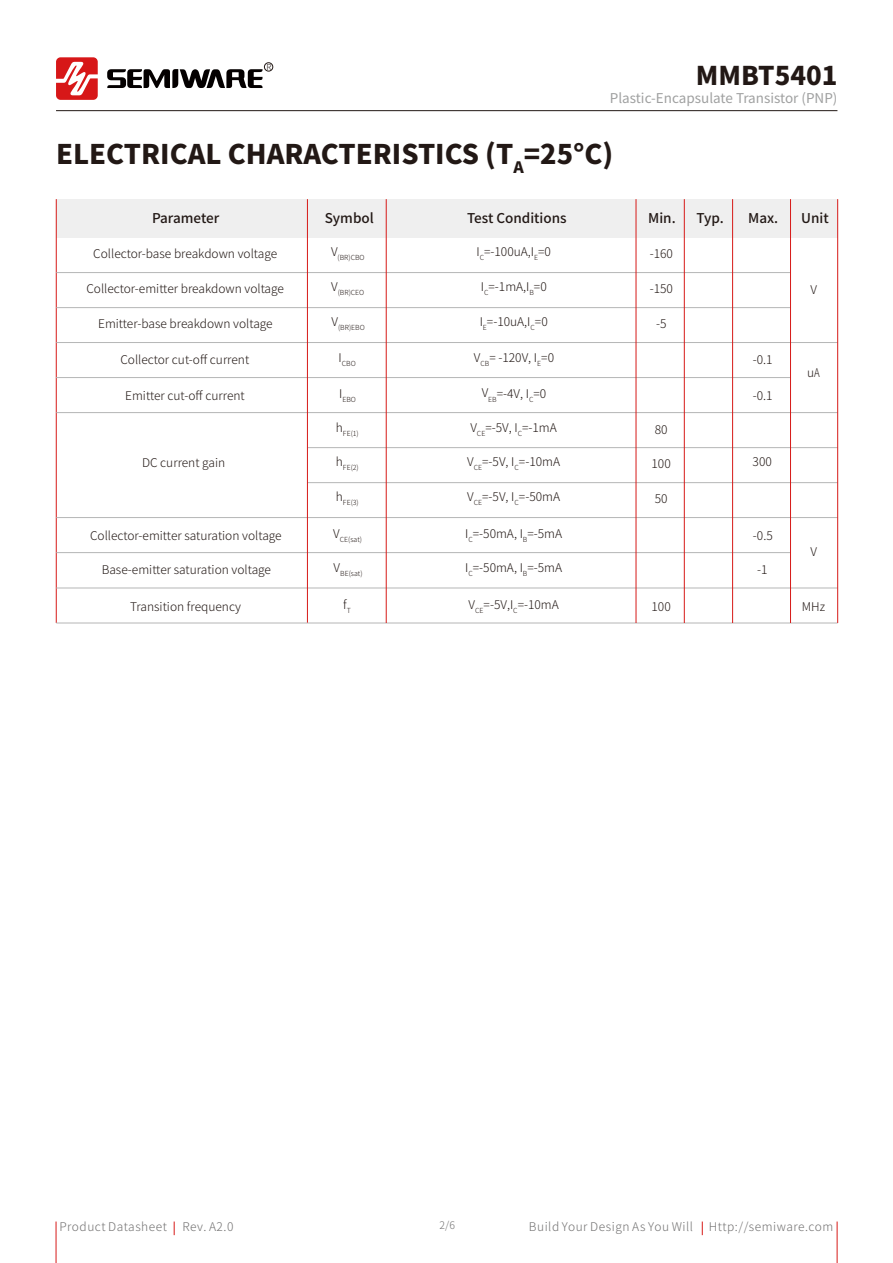
<style>
.page{position:relative;width:893px;height:1263px;background:#fff}
.page>*{position:absolute;margin:0;border:0;box-sizing:border-box;transform-origin:0 0}
.t1{font:800 27px "Source Han Sans CN";color:#221815}
.t2{font:800 25.8px "Source Han Sans CN";color:#221815}
.t3{font:500 13.5px "Source Han Sans CN";color:#221815}
.t4{font:13.5px "Source Han Sans CN";color:#9fa0a0}
.t5{font:300 12px "Source Han Sans CN";color:#221815}
.t6{font:300 12px "Source Han Sans CN";letter-spacing:.045em;color:#727171}
.t7{font:300 10.5px "Source Han Sans CN";color:#727171}
.t8{font:300 8.25px "Source Han Sans CN";color:#221815}
.t9{font:300 7.05px "Source Han Sans CN";color:#221815}
</style>
<div class="page">
<hr style="left:56px;top:110px;width:781px;height:1px;background:#221815">
<svg style="left:56px;top:57px;width:42px;height:43px"></svg>
<svg style="left:107px;top:69px;width:156px;height:19px"></svg>
<div style="left:264px;top:63px;width:9px;height:8px;border:1px solid #221815;border-radius:50%"></div>
<div style="left:56px;top:199px;width:782px;height:38px;background:#efefef"></div>
<hr style="left:307px;top:447px;width:531px;height:1px;background:#b5b6b6">
<hr style="left:56px;top:199px;width:1px;height:424px;background:#d71a18">
<hr style="left:56px;top:412px;width:782px;height:1px;background:#b5b6b6">
<hr style="left:56px;top:377px;width:734px;height:1px;background:#b5b6b6">
<hr style="left:307px;top:482px;width:531px;height:1px;background:#b5b6b6">
<hr style="left:56px;top:517px;width:782px;height:1px;background:#b5b6b6">
<hr style="left:56px;top:588px;width:782px;height:1px;background:#b5b6b6">
<hr style="left:56px;top:623px;width:782px;height:1px;background:#b5b6b6">
<hr style="left:56px;top:552px;width:734px;height:1px;background:#b5b6b6">
<hr style="left:56px;top:342px;width:782px;height:1px;background:#b5b6b6">
<hr style="left:56px;top:272px;width:734px;height:1px;background:#b5b6b6">
<hr style="left:56px;top:307px;width:734px;height:1px;background:#b5b6b6">
<hr style="left:636px;top:199px;width:1px;height:424px;background:#d71a18">
<hr style="left:386px;top:199px;width:1px;height:424px;background:#d71a18">
<hr style="left:684px;top:199px;width:1px;height:424px;background:#d71a18">
<hr style="left:732px;top:199px;width:1px;height:424px;background:#d71a18">
<hr style="left:790px;top:199px;width:1px;height:424px;background:#d71a18">
<hr style="left:307px;top:199px;width:1px;height:424px;background:#d71a18">
<hr style="left:837px;top:199px;width:1px;height:424px;background:#d71a18">
<hr style="left:56px;top:1221px;width:1px;height:42px;background:#d71a18">
<hr style="left:837px;top:1221px;width:1px;height:42px;background:#d71a18">
<svg style="left:702px;top:1221px;width:1px;height:14px"></svg>
<svg style="left:174px;top:1221px;width:1px;height:14px"></svg>
<p class="t8" style="left:267px;top:62px;width:7px">R</p>
<h2 class="t2" style="left:696px;top:61px;width:143px">MMBT5401</h2>
<p class="t4" style="left:610px;top:90px;width:229px">Plastic-Encapsulate Transistor (PNP)</p>
<h1 class="t1" style="left:56px;top:139px;width:559px">ELECTRICAL CHARACTERISTICS (T<sub>A</sub>=25°C)</h1>
<p class="t3" style="left:152px;top:210px;width:69px">Parameter</p>
<p class="t3" style="left:325px;top:210px;width:51px">Symbol</p>
<p class="t3" style="left:467px;top:210px;width:101px">Test Conditions</p>
<p class="t3" style="left:648px;top:210px;width:29px">Min.</p>
<p class="t3" style="left:696px;top:210px;width:29px">Typ.</p>
<p class="t3" style="left:748px;top:210px;width:31px">Max.</p>
<p class="t3" style="left:801px;top:210px;width:29px">Unit</p>
<p class="t9" style="left:331px;top:254px;width:35px"><sup>V</sup>(BR)CBO</p>
<p class="t5" style="left:481px;top:280px;width:67px">I<sub>C</sub>=-1mA,I<sub>B</sub>=0</p>
<p class="t5" style="left:476px;top:245px;width:76px">I<sub>C</sub>=-100uA,I<sub>E</sub>=0</p>
<p class="t5" style="left:93px;top:247px;width:185px">Collector-base breakdown voltage</p>
<p class="t5" style="left:650px;top:247px;width:25px">-160</p>
<p class="t9" style="left:331px;top:289px;width:35px"><sup>V</sup>(BR)CEO</p>
<p class="t5" style="left:86px;top:282px;width:199px">Collector-emitter breakdown voltage</p>
<p class="t5" style="left:650px;top:282px;width:25px">-150</p>
<p class="t5" style="left:810px;top:282px;width:8px">V</p>
<p class="t5" style="left:480px;top:315px;width:70px">I<sub>E</sub>=-10uA,I<sub>C</sub>=0</p>
<p class="t9" style="left:331px;top:323px;width:35px"><sup>V</sup>(BR)EBO</p>
<p class="t9" style="left:339px;top:359px;width:19px"><sup>I</sup>CBO</p>
<p class="t5" style="left:98px;top:317px;width:176px">Emitter-base breakdown voltage</p>
<p class="t5" style="left:656px;top:317px;width:12px">-5</p>
<p class="t5" style="left:474px;top:350px;width:82px">V<sub>CB</sub>= -120V, I<sub>E</sub>=0</p>
<p class="t5" style="left:120px;top:352px;width:130px">Collector cut-off current</p>
<p class="t5" style="left:753px;top:352px;width:21px">-0.1</p>
<p class="t5" style="left:125px;top:388px;width:121px">Emitter cut-off current</p>
<p class="t9" style="left:339px;top:395px;width:18px"><sup>I</sup>EBO</p>
<p class="t5" style="left:482px;top:386px;width:66px">V<sub>EB</sub>=-4V, I<sub>C</sub>=0</p>
<p class="t5" style="left:753px;top:388px;width:21px">-0.1</p>
<p class="t5" style="left:470px;top:421px;width:88px">V<sub>CE</sub>=-5V, I<sub>C</sub>=-1mA</p>
<p class="t5" style="left:651px;top:457px;width:21px">100</p>
<p class="t5" style="left:655px;top:492px;width:14px">50</p>
<p class="t9" style="left:336px;top:429px;width:24px"><sup>h</sup>FE(1)</p>
<p class="t9" style="left:336px;top:463px;width:24px"><sup>h</sup>FE(2)</p>
<p class="t9" style="left:336px;top:499px;width:24px"><sup>h</sup>FE(3)</p>
<p class="t5" style="left:655px;top:423px;width:14px">80</p>
<p class="t5" style="left:142px;top:456px;width:85px">DC current gain</p>
<p class="t5" style="left:753px;top:455px;width:21px">300</p>
<p class="t5" style="left:467px;top:455px;width:94px">V<sub>CE</sub>=-5V, I<sub>C</sub>=-10mA</p>
<p class="t5" style="left:467px;top:490px;width:94px">V<sub>CE</sub>=-5V, I<sub>C</sub>=-50mA</p>
<p class="t5" style="left:807px;top:366px;width:14px">uA</p>
<p class="t5" style="left:465px;top:527px;width:98px">I<sub>C</sub>=-50mA, I<sub>B</sub>=-5mA</p>
<p class="t5" style="left:465px;top:561px;width:98px">I<sub>C</sub>=-50mA, I<sub>B</sub>=-5mA</p>
<p class="t5" style="left:469px;top:598px;width:92px">V<sub>CE</sub>=-5V,I<sub>C</sub>=-10mA</p>
<p class="t5" style="left:333px;top:527px;width:8px">V</p>
<p class="t5" style="left:90px;top:529px;width:193px">Collector-emitter saturation voltage</p>
<p class="t9" style="left:340px;top:535px;width:24px">CE(sat)</p>
<p class="t5" style="left:102px;top:563px;width:171px">Base-emitter saturation voltage</p>
<p class="t5" style="left:753px;top:529px;width:21px">-0.5</p>
<p class="t5" style="left:757px;top:563px;width:12px">-1</p>
<p class="t5" style="left:810px;top:545px;width:8px">V</p>
<p class="t9" style="left:334px;top:570px;width:30px"><sup>V</sup>BE(sat)</p>
<p class="t5" style="left:343px;top:597px;width:9px">f<sub>T</sub></p>
<p class="t5" style="left:802px;top:599px;width:25px">MHz</p>
<p class="t5" style="left:130px;top:600px;width:112px">Transition frequency</p>
<p class="t5" style="left:651px;top:599px;width:21px">100</p>
<p class="t7" style="left:440px;top:1219px;width:17px">2/6</p>
<p class="t6" style="left:59px;top:1220px;width:109px">Product Datasheet</p>
<p class="t6" style="left:182px;top:1220px;width:53px">Rev. A2.0</p>
<p class="t6" style="left:529px;top:1220px;width:166px">Build Your Design As You Will</p>
<p class="t6" style="left:709px;top:1220px;width:126px">Http://semiware.com</p>
</div>
